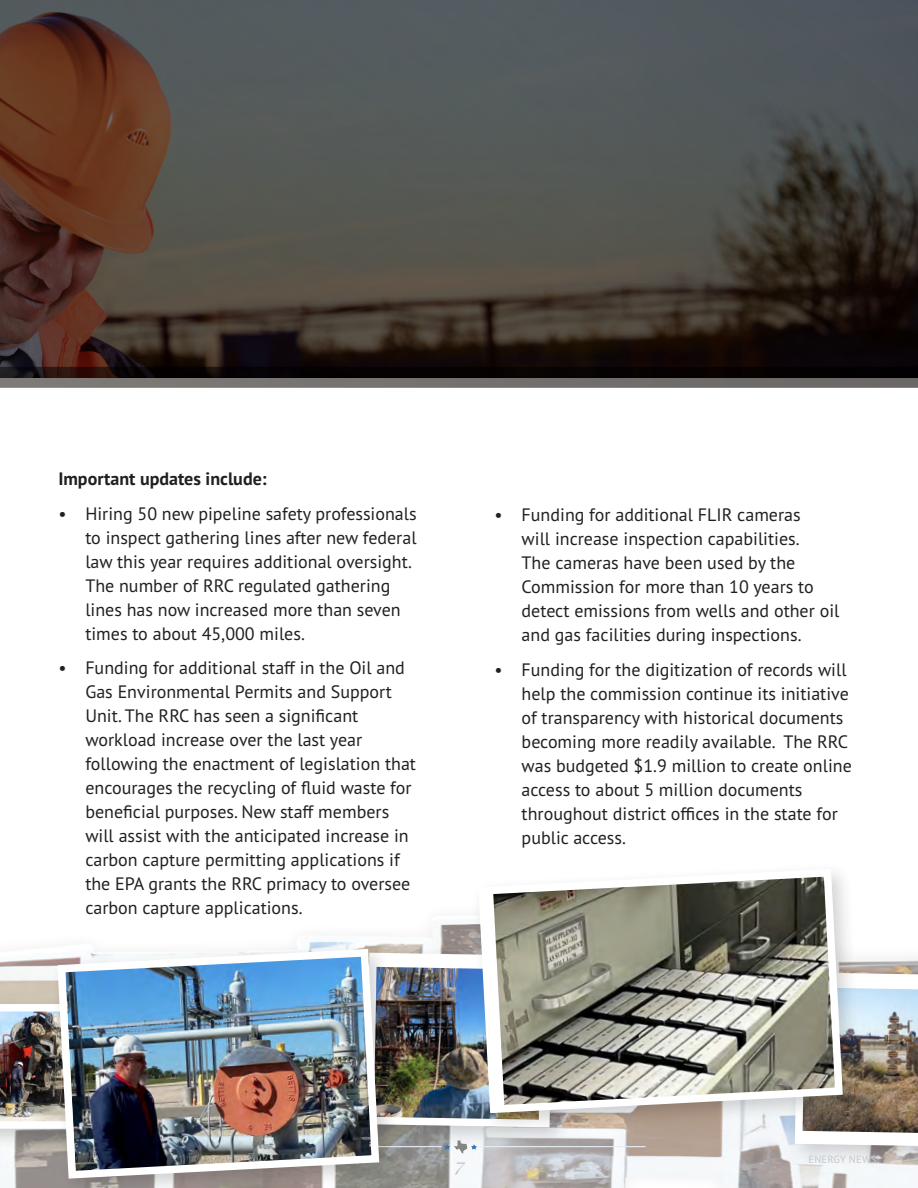
<style>
.page{position:relative;width:918px;height:1188px;background:#fff}
.page>*{position:absolute;margin:0;border:0;box-sizing:border-box;transform-origin:0 0}
.t1{font:18px/24px "PT Sans Pro";color:#231f20}
.t2{font:700 18px "PT Sans Pro";color:#231f20}
.t3{font:italic 18px "Lucida Calligraphy";color:#c7c8ca}
.t4{font:10.5px "PT Sans Pro";letter-spacing:.02em;color:#c7c8ca}
</style>
<div class="page">
<img style="left:0;top:924px;width:918px;height:264px">
<div style="left:0;top:996px;width:99px;height:154px;background:#231f20;opacity:.2"></div>
<img style="left:0;top:1004px;width:49px;height:125px">
<div style="left:358px;top:945px;width:216px;height:204px;background:#231f20;opacity:.2"></div>
<img style="left:400px;top:949px;width:70px;height:182px">
<div style="left:787px;top:964px;width:131px;height:205px;background:#231f20;opacity:.2"></div>
<img style="left:791px;top:968px;width:127px;height:183px">
<svg style="left:0;top:0;width:918px;height:367px;background:#4c4641"></svg>
<svg style="left:0;top:367px;width:918px;height:21px;background:#3d3938"></svg>
<hr style="left:275px;top:1146px;width:166px;height:1px;background:#e6edf6">
<hr style="left:479px;top:1146px;width:167px;height:1px;background:#e6edf6">
<svg style="left:444px;top:1140px;width:33px;height:13px"></svg>
<div style="left:470px;top:861px;width:394px;height:274px;background:#231f20;opacity:.2"></div>
<svg style="left:474px;top:865px;width:373px;height:252px"></svg>
<div style="left:49px;top:941px;width:351px;height:247px;background:#231f20;opacity:.2"></div>
<img style="left:53px;top:945px;width:330px;height:238px">
<p class="t2" style="left:58px;top:467px;width:210px">Important updates include:</p>
<p class="t1" style="left:85px;top:501px;width:333px;text-indent:-27px">• Hiring 50 new pipeline safety professionals to inspect gathering lines after new federal law this year requires additional oversight.<br>The number of RRC regulated gathering lines has now increased more than seven times to about 45,000 miles.</p>
<p class="t1" style="left:85px;top:656px;width:332px;text-indent:-27px">• Funding for additional staff in the Oil and Gas Environmental Permits and Support Unit. The RRC has seen a significant workload increase over the last year following the enactment of legislation that encourages the recycling of fluid waste for beneficial purposes. New staff members will assist with the anticipated increase in carbon capture permitting applications if the EPA grants the RRC primacy to oversee carbon capture applications.</p>
<p class="t1" style="left:522px;top:502px;width:319px;text-indent:-27px">• Funding for additional FLIR cameras<br>will increase inspection capabilities.<br>The cameras have been used by the Commission for more than 10 years to detect emissions from wells and other oil and gas facilities during inspections.</p>
<p class="t1" style="left:522px;top:657px;width:332px;text-indent:-27px">• Funding for the digitization of records will help the commission continue its initiative of transparency with historical documents becoming more readily available. The RRC was budgeted $1.9 million to create online access to about 5 million documents throughout district offices in the state for public access.</p>
<p class="t3" style="left:454px;top:1155px;width:11px">7</p>
<p class="t4" style="left:809px;top:1153px;width:69px">ENERGY NEWS</p>
</div>
